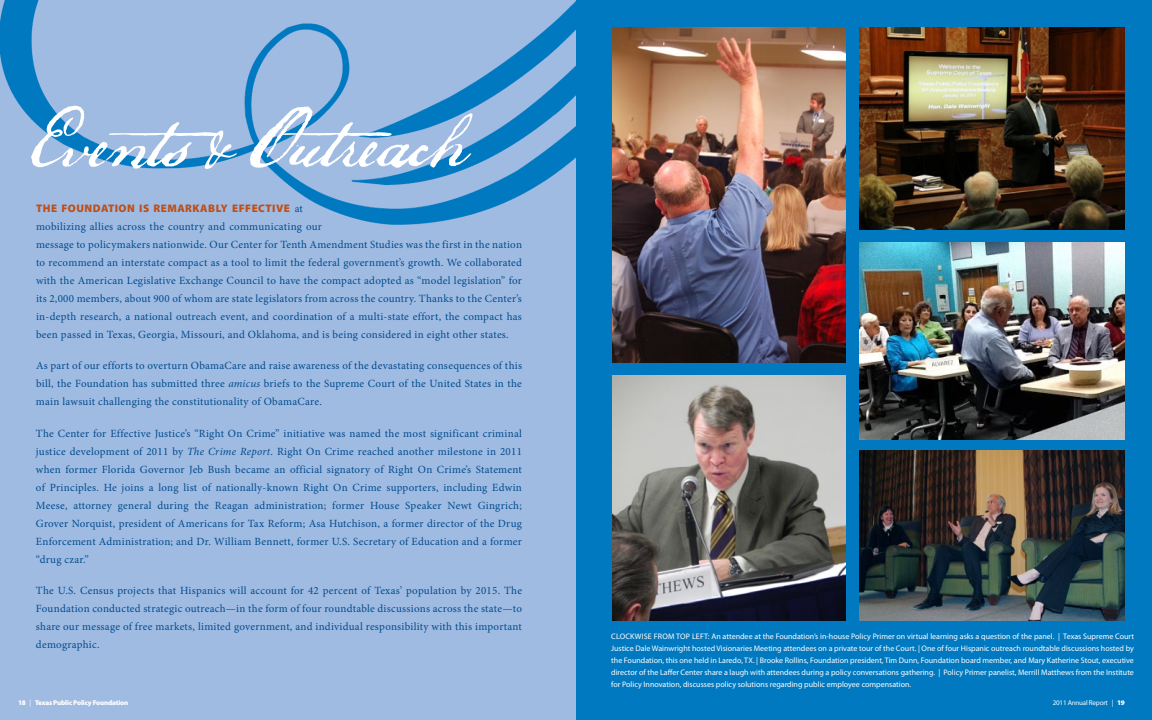
<style>
.page{position:relative;width:1152px;height:720px;background:#fff}
.page>*{position:absolute;margin:0;border:0;box-sizing:border-box;transform-origin:0 0}
.t1{font:84px "P22 Declaration Script";letter-spacing:-.01em;color:#fff}
.t2{font:11px/18px "Minion Pro";letter-spacing:.025em;color:#004c8d;text-align:justify}
.t3{font:900 11px "Myriad Pro";letter-spacing:.045em;color:#be4f18}
.t4{font:8px/12px "Myriad Pro";color:#fff;text-align:justify}
.t5{font:900 7px "Myriad Pro";letter-spacing:-.025em;color:#fff}
.t6{font:7px "Myriad Pro";letter-spacing:-.025em;color:#fff}
.s1{font-family:"Minion Pro";font-weight:400;color:#004c8d}
.s2{font-style:italic}
.s3{font-weight:400}
.s4{font-weight:900}
</style>
<div class="page">
<div style="left:576px;top:0;width:576px;height:720px;background:#0079c0"></div>
<div style="left:0;top:0;width:576px;height:720px;background:#a0bbe2"></div>
<img style="left:0;top:0;width:576px;height:225px">
<img style="left:612px;top:27px;width:234px;height:336px">
<img style="left:860px;top:27px;width:265px;height:202px">
<img style="left:612px;top:376px;width:234px;height:245px">
<img style="left:860px;top:451px;width:265px;height:170px">
<img style="left:860px;top:242px;width:264px;height:198px">
<h1 class="t1" style="left:32px;top:89px;width:436px">Events &amp; Outreach</h1>
<p class="t3" style="left:36px;top:201px;width:268px">THE FOUNDATION IS REMARKABLY EFFECTIVE <span class="s1">at</span></p>
<p class="t2" style="left:36px;top:217px;width:488px;text-align:left">mobilizing allies across the country and communicating our<br>message to policymakers nationwide. Our Center for Tenth Amendment Studies was the first in the nation to recommend an interstate compact as a tool to limit the federal government’s growth. We collaborated with the American Legislative Exchange Council to have the compact adopted as “model legislation” for its 2,000 members, about 900 of whom are state legislators from across the country. Thanks to the Center’s in-depth research, a national outreach event, and coordination of a multi-state effort, the compact has been passed in Texas, Georgia, Missouri, and Oklahoma, and is being considered in eight other states.</p>
<p class="t2" style="left:36px;top:357px;width:488px">As part of our efforts to overturn ObamaCare and raise awareness of the devastating consequences of this bill, the Foundation has submitted three <span class="s2">amicus</span> briefs to the Supreme Court of the United States in the main lawsuit challenging the constitutionality of ObamaCare.</p>
<p class="t2" style="left:36px;top:424px;width:488px">The Center for Effective Justice’s “Right On Crime” initiative was named the most significant criminal justice development of 2011 by <span class="s2">The Crime Report</span>. Right On Crime reached another milestone in 2011 when former Florida Governor Jeb Bush became an official signatory of Right On Crime’s Statement of Principles. He joins a long list of nationally-known Right On Crime supporters, including Edwin Meese, attorney general during the Reagan administration; former House Speaker Newt Gingrich; Grover Norquist, president of Americans for Tax Reform; Asa Hutchison, a former director of the Drug Enforcement Administration; and Dr. William Bennett, former U.S. Secretary of Education and a former “drug czar.”</p>
<p class="t2" style="left:36px;top:582px;width:488px">The U.S. Census projects that Hispanics will account for 42 percent of Texas’ population by 2015. The Foundation conducted strategic outreach—in the form of four roundtable discussions across the state—to share our message of free markets, limited government, and individual responsibility with this important demographic.</p>
<p class="t5" style="left:18px;top:698px;width:112px">18 <span class="s3">|</span> TEXAS PUBLIC POLICY FOUNDATION</p>
<p class="t4" style="left:611px;top:630px;width:524px;text-indent:97px">: An attendee at the Foundation’s in-house Policy Primer on virtual learning asks a question of the panel. | Texas Supreme Court Justice Dale Wainwright hosted Visionaries Meeting attendees on a private tour of the Court. | One of four Hispanic outreach roundtable discussions hosted by the Foundation, this one held in Laredo, TX. | Brooke Rollins, Foundation president, Tim Dunn, Foundation board member, and Mary Katherine Stout, executive director of the Laffer Center share a laugh with attendees during a policy conversations gathering. | Policy Primer panelist, Merrill Matthews from the Institute for Policy Innovation, discusses policy solutions regarding public employee compensation.</p>
<p class="t4" style="left:611px;top:630px;width:11px">Clock</p>
<p class="t4" style="left:635px;top:630px;width:25px">wise from</p>
<p class="t4" style="left:676px;top:630px;width:6px">top</p>
<p class="t4" style="left:692px;top:630px;width:5px">left</p>
<p class="t6" style="left:1053px;top:698px;width:74px">2011 Annual Report | <span class="s4">19</span></p>
</div>
